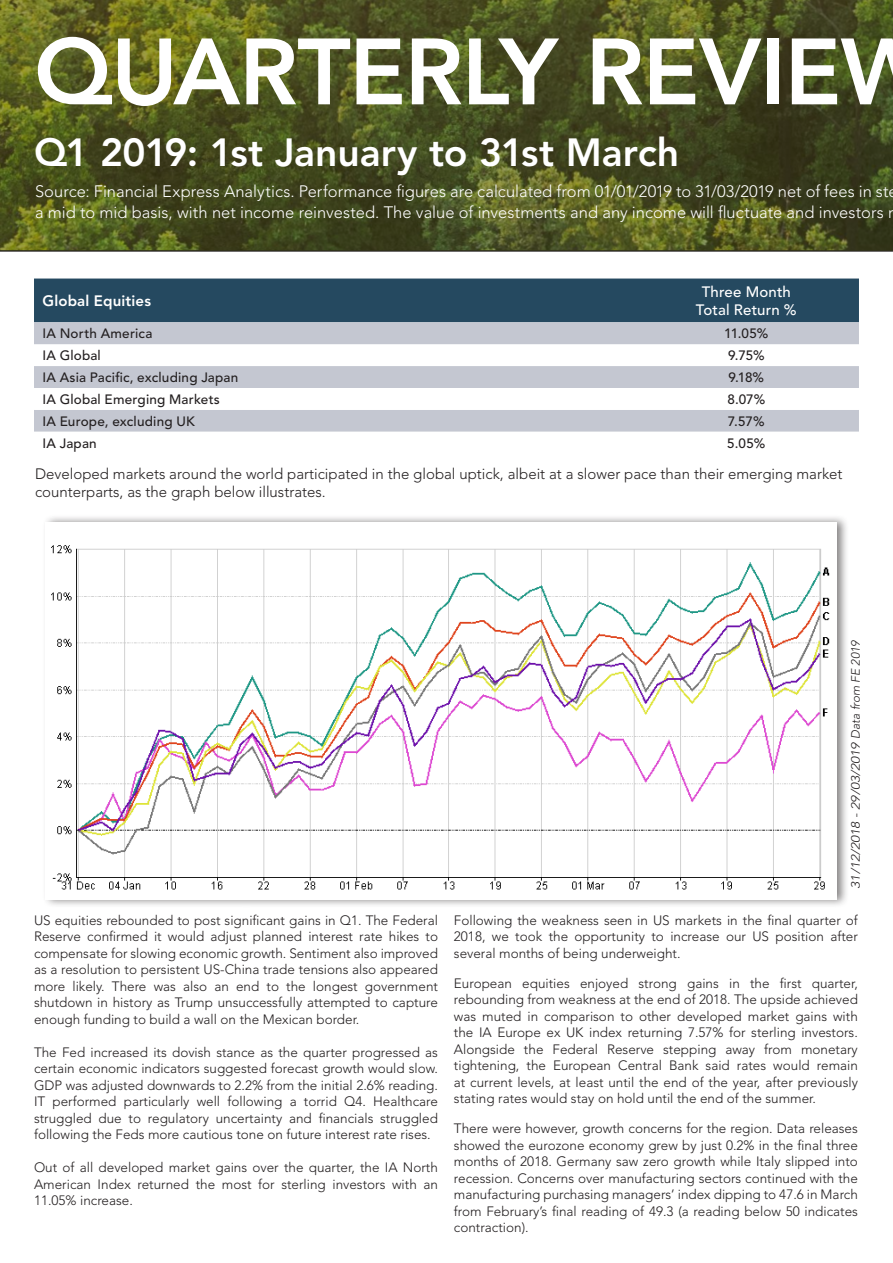
<style>
.page{position:relative;width:893px;height:1263px;background:#fff}
.page>*{position:absolute;margin:0;border:0;box-sizing:border-box;transform-origin:0 0}
.t1{font:800 93px "Avenir LT Std";letter-spacing:-.015em;color:#fff}
.t2{font:800 39px "Avenir LT Std";letter-spacing:-.005em;color:#fff}
.t3{font:300 16.5px/21px "Avenir LT Std";color:#fff}
.t4{font:300 15px/18px "Avenir LT Std";color:#231f20}
.t5{font:500 15px/18px "Avenir LT Std";letter-spacing:.01em;color:#fff;text-align:center}
.t6{font:800 15px "Avenir LT Std";letter-spacing:.01em;color:#fff}
.t7{font:300 13.5px/16.5px "Avenir LT Std";color:#231f20;text-align:justify}
.t8{font:500 13.5px "Avenir LT Std";letter-spacing:.015em;color:#231f20}
.t9{font:italic 300 12px "Avenir LT Std";color:#231f20;scale:1.14 1}
</style>
<div class="page">
<svg style="left:0;top:0;width:893px;height:251px;background:#4c5220"></svg>
<div style="left:42px;top:514px;width:807px;height:394px;background:#231f20;opacity:.55"></div>
<img style="left:46px;top:522px;width:791px;height:377px">
<div style="left:34px;top:279px;width:825px;height:43px;background:#254960"></div>
<svg style="left:34px;top:322px;width:825px;height:66px;fill:#c4c7d1"></svg>
<div style="left:34px;top:410px;width:825px;height:22px;background:#c4c7d1"></div>
<h1 class="t1" style="left:34px;top:17px;width:899px">QUARTERLY REVIEW</h1>
<h2 class="t2" style="left:34px;top:129px;width:647px">Q1 2019: 1st January to 31st March</h2>
<p class="t3" style="left:35px;top:181px;width:855px">Source: Financial Express Analytics. Performance figures are calculated from 01/01/2019 to 31/03/2019 net of fees in st a mid to mid basis, with net income reinvested. The value of investments and any income will fluctuate and investors</p>
<p class="t6" style="left:43px;top:292px;width:110px">Global Equities</p>
<p class="t5" style="left:696px;top:283px;width:102px">Three Month<br>Total Return %</p>
<p class="t8" style="left:43px;top:326px;width:111px">IA North America</p>
<p class="t8" style="left:724px;top:326px;width:46px">11.05%</p>
<p class="t8" style="left:43px;top:348px;width:60px">IA Global</p>
<p class="t8" style="left:728px;top:348px;width:38px">9.75%</p>
<p class="t8" style="left:43px;top:370px;width:197px">IA Asia Pacific, excluding Japan</p>
<p class="t8" style="left:728px;top:370px;width:37px">9.18%</p>
<p class="t8" style="left:43px;top:392px;width:179px">IA Global Emerging Markets</p>
<p class="t8" style="left:727px;top:392px;width:39px">8.07%</p>
<p class="t8" style="left:43px;top:413px;width:154px">IA Europe, excluding UK</p>
<p class="t8" style="left:728px;top:413px;width:38px">7.57%</p>
<p class="t8" style="left:43px;top:435px;width:56px">IA Japan</p>
<p class="t8" style="left:727px;top:435px;width:40px">5.05%</p>
<p class="t4" style="left:35px;top:465px;width:809px">Developed markets around the world participated in the global uptick, albeit at a slower pace than their emerging market counterparts, as the graph below illustrates.</p>
<p class="t9" style="left:849px;top:889px;width:220px;rotate:-90deg">31/12/2018 - 29/03/2019 Data from FE 2019</p>
<p class="t7" style="left:34px;top:912px;width:405px">US equities rebounded to post significant gains in Q1. The Federal Reserve confirmed it would adjust planned interest rate hikes to compensate for slowing economic growth. Sentiment also improved as a resolution to persistent US-China trade tensions also appeared more likely. There was also an end to the longest government shutdown in history as Trump unsuccessfully attempted to capture enough funding to build a wall on the Mexican border.</p>
<p class="t7" style="left:34px;top:1044px;width:405px">The Fed increased its dovish stance as the quarter progressed as certain economic indicators suggested forecast growth would slow.<br>GDP was adjusted downwards to 2.2% from the initial 2.6% reading.<br>IT performed particularly well following a torrid Q4. Healthcare struggled due to regulatory uncertainty and financials struggled following the Feds more cautious tone on future interest rate rises.</p>
<p class="t7" style="left:34px;top:1159px;width:405px">Out of all developed market gains over the quarter, the IA North American Index returned the most for sterling investors with an 11.05% increase.</p>
<p class="t7" style="left:454px;top:912px;width:405px">Following the weakness seen in US markets in the final quarter of 2018, we took the opportunity to increase our US position after several months of being underweight.</p>
<p class="t7" style="left:454px;top:975px;width:405px">European equities enjoyed strong gains in the first quarter, rebounding from weakness at the end of 2018. The upside achieved was muted in comparison to other developed market gains with the IA Europe ex UK index returning 7.57% for sterling investors.<br>Alongside the Federal Reserve stepping away from monetary tightening, the European Central Bank said rates would remain at current levels, at least until the end of the year, after previously stating rates would stay on hold until the end of the summer.</p>
<p class="t7" style="left:454px;top:1120px;width:405px">There were however, growth concerns for the region. Data releases showed the eurozone economy grew by just 0.2% in the final three months of 2018. Germany saw zero growth while Italy slipped into recession. Concerns over manufacturing sectors continued with the manufacturing purchasing managers’ index dipping to 47.6 in March from February’s final reading of 49.3 (a reading below 50 indicates contraction).</p>
</div>
